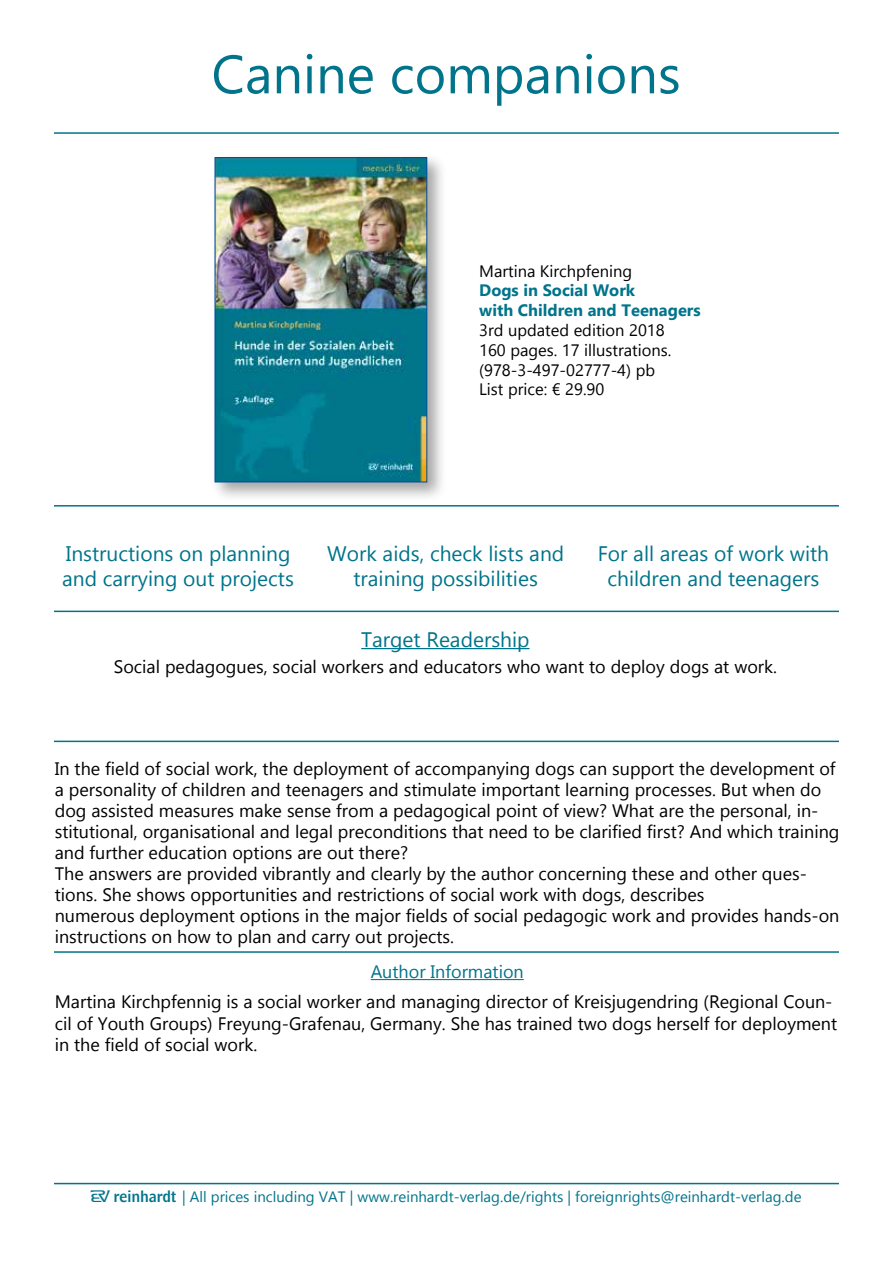
<style>
.page{position:relative;width:893px;height:1263px;background:#fff}
.page>*{position:absolute;margin:0;border:0;box-sizing:border-box;transform-origin:0 0}
.t1{font:54px "Gadugi";color:#00748b}
.t2{font:21px/25.2px "Gadugi";color:#00748b;text-align:center}
.t3{font:18px/21px "Gadugi";color:#000}
.t4{font:18px "Gadugi";color:#00748b}
.t5{font:16.5px/19.8px "Gadugi";color:#000}
.t6{font:700 16.5px/19.8px "Gadugi";color:#00748b}
.t7{font:15px "Gadugi";color:#00748b}
.s1{font-family:"Reinhardt";font-size:24px}
</style>
<div class="page">
<hr style="left:54px;top:1183px;width:785px;height:1px;background:#00748b">
<hr style="left:54px;top:505px;width:785px;height:1px;background:#00748b">
<hr style="left:54px;top:741px;width:785px;height:1px;background:#00748b">
<hr style="left:54px;top:951px;width:785px;height:2px;background:#00748b">
<hr style="left:371px;top:979px;width:153px;height:1px;background:#00748b">
<hr style="left:54px;top:611px;width:785px;height:1px;background:#00748b">
<hr style="left:361px;top:648px;width:168px;height:1px;background:#00748b">
<div style="left:210px;top:153px;width:237px;height:349px;background:#000;opacity:.35"></div>
<img style="left:217px;top:159px;width:208px;height:321px">
<div style="left:215px;top:157px;width:212px;height:325px;border:1px solid #004b9b"></div>
<hr style="left:54px;top:132px;width:785px;height:2px;background:#00748b">
<h1 class="t1" style="left:211px;top:42px;width:471px">Canine companions</h1>
<p class="t5" style="left:479px;top:261px;width:154px">Martina Kirchpfening</p>
<p class="t6" style="left:479px;top:281px;width:223px">Dogs in Social Work<br>with Children and Teenagers</p>
<p class="t5" style="left:479px;top:320px;width:194px">3rd updated edition 2018<br>160 pages. 17 illustrations. (978-3-497-02777-4) pb<br>List price: € 29.90</p>
<p class="t2" style="left:62px;top:540px;width:233px;text-align:left">Instructions on planning and carrying out projects</p>
<p class="t2" style="left:327px;top:540px;width:239px">Work aids, check lists and training possibilities</p>
<p class="t2" style="left:598px;top:540px;width:233px">For all areas of work with children and teenagers</p>
<p class="t2" style="left:361px;top:627px;width:170px">Target Readership</p>
<p class="t3" style="left:114px;top:656px;width:665px">Social pedagogues, social workers and educators who want to deploy dogs at work.</p>
<p class="t3" style="left:55px;top:758px;width:786px">In the field of social work, the deployment of accompanying dogs can support the development of a personality of children and teenagers and stimulate important learning processes. But when do dog assisted measures make sense from a pedagogical point of view? What are the personal, in&shy;stitutional, organisational and legal preconditions that need to be clarified first? And which training and further education options are out there?<br>The answers are provided vibrantly and clearly by the author concerning these and other ques&shy;tions. She shows opportunities and restrictions of social work with dogs, describes<br>numerous deployment options in the major fields of social pedagogic work and provides hands-on instructions on how to plan and carry out projects.</p>
<p class="t4" style="left:371px;top:961px;width:155px">Author Information</p>
<p class="t3" style="left:55px;top:991px;width:784px;line-height:21.6px">Martina Kirchpfennig is a social worker and managing director of Kreisjugendring (Regional Coun&shy;cil of Youth Groups) Freyung-Grafenau, Germany. She has trained two dogs herself for deployment in the field of social work.</p>
<p class="t7" style="left:92px;top:1188px;width:711px"><span class="s1">bc</span> | All prices including VAT | www.reinhardt-verlag.de/rights | foreignrights@reinhardt-verlag.de</p>
</div>
